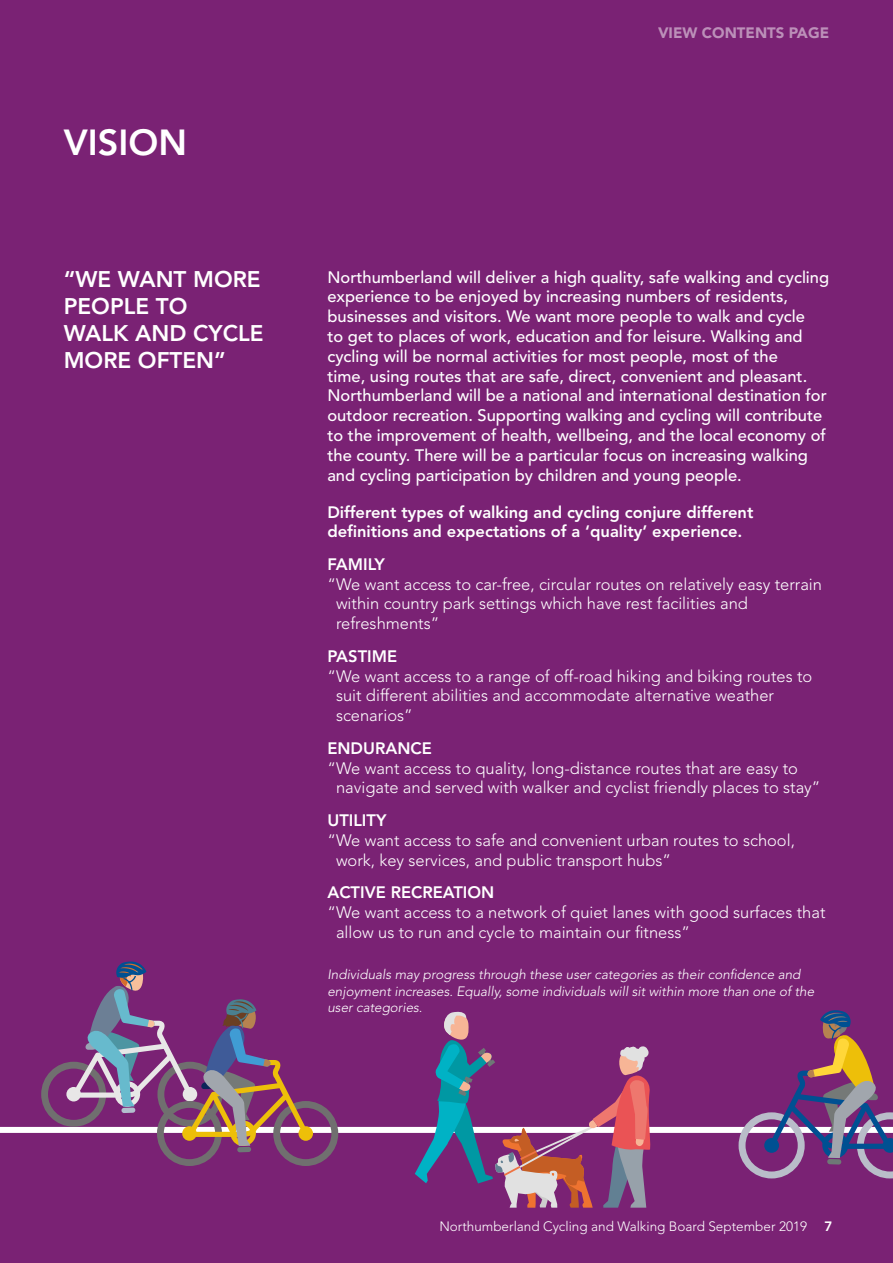
<style>
.page{position:relative;width:893px;height:1263px;background:#7a2274}
.page>*{position:absolute;margin:0;border:0;box-sizing:border-box;transform-origin:0 0}
.t1{font:800 36px "Avenir";color:#fff}
.t2{font:800 22.5px/27px "Avenir";color:#fff}
.t3{font:500 16.5px/19.8px "Avenir";color:#fff}
.t4{font:300 16.5px/19.8px "Avenir";color:#fff}
.t5{font:800 16.5px/19.8px "Avenir";color:#fff}
.t6{font:900 15px "Avenir";color:#fff}
.t7{font:italic 300 13.5px/16.2px "Avenir";color:#fff}
.t8{font:300 13.5px "Avenir";color:#fff}
.t9{font:800 13.5px "Avenir";color:#fff}
</style>
<div class="page">
<div style="left:0;top:1127px;width:893px;height:6px;background:#fff"></div>
<svg style="left:415px;top:1011px;width:236px;height:197px"></svg>
<svg style="left:739px;top:1010px;width:154px;height:168px"></svg>
<svg style="left:41px;top:961px;width:297px;height:205px"></svg>
<h1 class="t1" style="left:64px;top:121px;width:125px">VISION</h1>
<p class="t6" style="left:658px;top:24px;width:173px">VIEW CONTENTS PAGE</p>
<h2 class="t2" style="left:64px;top:266px;width:201px">“WE WANT MORE<br>PEOPLE TO<br>WALK AND CYCLE<br>MORE OFTEN”</h2>
<p class="t3" style="left:327px;top:267px;width:503px">Northumberland will deliver a high quality, safe walking and cycling experience to be enjoyed by increasing numbers of residents, businesses and visitors. We want more people to walk and cycle<br>to get to places of work, education and for leisure. Walking and cycling will be normal activities for most people, most of the<br>time, using routes that are safe, direct, convenient and pleasant.<br>Northumberland will be a national and international destination for outdoor recreation. Supporting walking and cycling will contribute to the improvement of health, wellbeing, and the local economy of the county. There will be a particular focus on increasing walking and cycling participation by children and young people.</p>
<p class="t5" style="left:327px;top:502px;width:428px">Different types of walking and cycling conjure different definitions and expectations of a ‘quality’ experience.</p>
<p class="t5" style="left:327px;top:554px;width:59px">FAMILY</p>
<p class="t4" style="left:336px;top:574px;width:488px;text-indent:-9px">“We want access to car-free, circular routes on relatively easy terrain within country park settings which have rest facilities and refreshments”</p>
<p class="t5" style="left:327px;top:646px;width:71px">PASTIME</p>
<p class="t4" style="left:336px;top:666px;width:478px;text-indent:-9px">“We want access to a range of off-road hiking and biking routes to suit different abilities and accommodate alternative weather scenarios”</p>
<p class="t5" style="left:327px;top:738px;width:106px">ENDURANCE</p>
<p class="t4" style="left:336px;top:758px;width:486px;text-indent:-9px">“We want access to quality, long-distance routes that are easy to navigate and served with walker and cyclist friendly places to stay”</p>
<p class="t5" style="left:327px;top:810px;width:60px">UTILITY</p>
<p class="t4" style="left:336px;top:830px;width:460px;text-indent:-9px">“We want access to safe and convenient urban routes to school, work, key services, and public transport hubs”</p>
<p class="t5" style="left:327px;top:882px;width:168px">ACTIVE RECREATION</p>
<p class="t4" style="left:336px;top:902px;width:491px;text-indent:-9px">“We want access to a network of quiet lanes with good surfaces that allow us to run and cycle to maintain our fitness”</p>
<p class="t7" style="left:327px;top:967px;width:488px">Individuals may progress through these user categories as their confidence and enjoyment increases. Equally, some individuals will sit within more than one of the user categories.</p>
<p class="t8" style="left:439px;top:1218px;width:369px">Northumberland Cycling and Walking Board September 2019</p>
<p class="t9" style="left:825px;top:1218px;width:9px">7</p>
</div>
